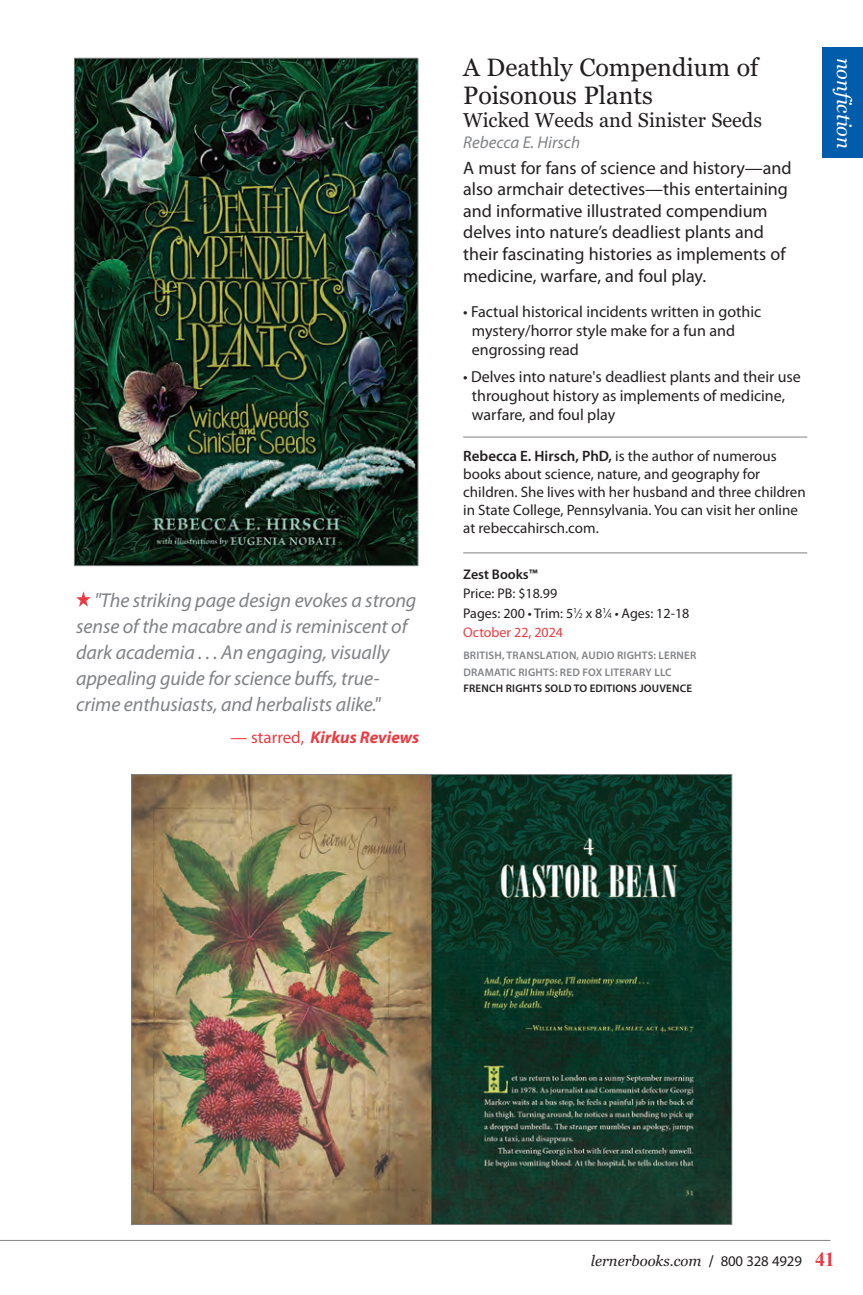
<style>
.page{position:relative;width:863px;height:1295px;background:#fff}
.page>*{position:absolute;margin:0;border:0;box-sizing:border-box;transform-origin:0 0}
.t1{font:25px/28px "Georgia";color:#231f20}
.t2{font:italic 20px/26px "Myriad Pro";letter-spacing:-.005em;color:#808285}
.t3{font:20px "Georgia";color:#231f20}
.t4{font:italic 20px "Georgia";color:#fff}
.t5{font:18px/21.6px "Myriad Pro";color:#231f20}
.t6{font:italic 700 17px "Myriad Pro";color:#ee3a41}
.t7{font:italic 17px "Myriad Pro";color:#808285}
.t8{font:16px/19.2px "Myriad Pro";color:#231f20}
.t9{font:15px/18px "Myriad Pro";color:#231f20}
.t10{font:italic 14.8px "Georgia";color:#231f20}
.t11{font:14px/19.4px "Myriad Pro";color:#231f20}
.t12{font:600 14px "Myriad Pro";color:#231f20}
.t13{font:600 11px/16px "Myriad Pro";letter-spacing:.02em;color:#808285}
.t14{font:600 11px "Myriad Pro";letter-spacing:.02em;color:#231f20}
.s1{font-weight:400;font-style:normal}
.s2{font-weight:600}
.s3{font-size:7.6px}
.s4{color:#ee3a41}
.s5{font-family:"Knockout 31 Junior Middlewt";font-style:normal}
.s6{font-family:"Myriad Pro";font-style:normal}
.s7{font-family:"Times New Roman";font-weight:700;font-style:normal;font-size:20px;color:#ee3a41}
</style>
<div class="page">
<hr style="left:0;top:1240px;width:830px;height:1px;background:#808285">
<div style="left:822px;top:47px;width:41px;height:111px;background:#015dab"></div>
<img style="left:76px;top:60px;width:340px;height:504px">
<img style="left:133px;top:776px;width:597px;height:446px">
<hr style="left:463px;top:437px;width:344px;height:1px;background:#808285">
<hr style="left:463px;top:552px;width:344px;height:1px;background:#808285">
<svg style="left:76px;top:591px;width:15px;height:16px"></svg>
<p class="t2" style="left:76px;top:587px;width:342px;text-indent:18px">"The striking page design evokes a strong sense of the macabre and is reminiscent of dark academia . . . An engaging, visually appealing guide for science buffs, true&shy;crime enthusiasts, and herbalists alike."</p>
<p class="t6" style="left:230px;top:726px;width:190px"><span class="s1">— starred,</span> Kirkus Reviews</p>
<h1 class="t1" style="left:463px;top:54px;width:297px">A Deathly Compendium of<br>Poisonous Plants</h1>
<p class="t3" style="left:463px;top:108px;width:300px">Wicked Weeds and Sinister Seeds</p>
<p class="t7" style="left:463px;top:132px;width:118px">Rebecca E. Hirsch</p>
<p class="t5" style="left:463px;top:156px;width:330px">A must for fans of science and history—and also armchair detectives—this entertaining and informative illustrated compendium delves into nature’s deadliest plants and their fascinating histories as implements of medicine, warfare, and foul play.</p>
<p class="t8" style="left:472px;top:302px;width:291px;text-indent:-9px">• Factual historical incidents written in gothic mystery/horror style make for a fun and engrossing read</p>
<p class="t8" style="left:472px;top:366px;width:330px;text-indent:-9px">• Delves into nature's deadliest plants and their use throughout history as implements of medicine, warfare, and foul play</p>
<p class="t9" style="left:463px;top:447px;width:344px"><span class="s2">Rebecca E. Hirsch, PhD,</span> is the author of numerous books about science, nature, and geography for children. She lives with her husband and three children in State College, Pennsylvania. You can visit her online at rebeccahirsch.com.</p>
<p class="t12" style="left:463px;top:565px;width:76px">Zest Books™</p>
<p class="t11" style="left:463px;top:584px;width:228px">Price: PB: $18.99<br>Pages: 200 • Trim: 5<sup>1</sup>⁄<span class="s3">2</span> x 8<sup>1</sup>⁄<span class="s3">4</span> • Ages: 12-18<br><span class="s4">October 22, 2024</span></p>
<p class="t13" style="left:463px;top:647px;width:235px">BRITISH, TRANSLATION, AUDIO RIGHTS: LERNER<br>DRAMATIC RIGHTS: RED FOX LITERARY LLC</p>
<p class="t14" style="left:463px;top:681px;width:230px">FRENCH RIGHTS SOLD TO EDITIONS JOUVENCE</p>
<p class="t4" style="left:856px;top:58px;width:93px;rotate:90deg">nonfiction</p>
<p class="t10" style="left:591px;top:1251px;width:245px">lernerbooks.com <span class="s5">/</span> <span class="s6">800 328 4929</span> <span class="s7">41</span></p>
</div>
